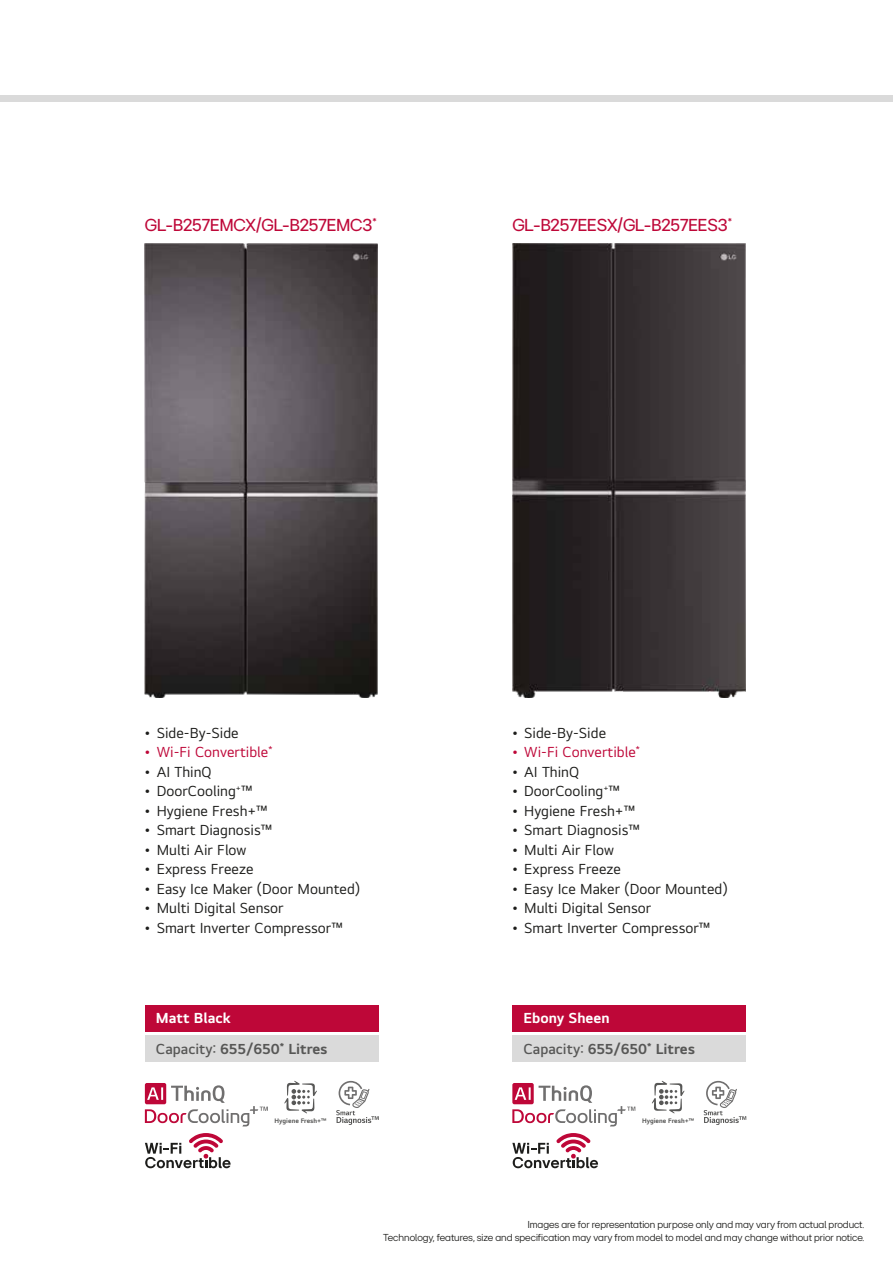
<style>
.page{position:relative;width:893px;height:1263px;background:#fff}
.page>*{position:absolute;margin:0;border:0;box-sizing:border-box;transform-origin:0 0}
.t1{font:18px "LGEI Headline";color:#be0738}
.t2{font:15px "LGEI Text Rg TTF";color:#1d1d1b}
.t3{font:15px/30.9px "LGEI Text Bd TTF";color:#575756}
.t4{font:15px "LGEI Text Rg TTF";color:#be0738}
.t5{font:300 10.5px/12.6px "LGEI Headline";color:#1d1d1b;text-align:right}
.t6{font:700 6.75px "LG Smart UI";color:#575756}
.s1{color:#fff}
.s2{font-family:"LGEI Text Sb TTF"}
</style>
<div class="page">
<img style="left:145px;top:243px;width:233px;height:455px">
<div style="left:0;top:95px;width:893px;height:7px;background:#dadada"></div>
<div style="left:145px;top:1005px;width:234px;height:26px;background:#be0738"></div>
<div style="left:145px;top:1036px;width:234px;height:26px;background:#dadada"></div>
<svg style="left:284px;top:1081px;width:33px;height:32px"></svg>
<svg style="left:336px;top:1081px;width:43px;height:44px"></svg>
<svg style="left:145px;top:1083px;width:123px;height:43px"></svg>
<svg style="left:145px;top:1133px;width:86px;height:35px"></svg>
<div style="left:512px;top:1005px;width:234px;height:26px;background:#be0738"></div>
<div style="left:512px;top:1036px;width:234px;height:26px;background:#dadada"></div>
<svg style="left:652px;top:1081px;width:32px;height:32px"></svg>
<svg style="left:704px;top:1081px;width:42px;height:44px"></svg>
<svg style="left:512px;top:1083px;width:123px;height:43px"></svg>
<svg style="left:512px;top:1133px;width:86px;height:35px"></svg>
<img style="left:512px;top:243px;width:234px;height:455px">
<p class="t1" style="left:145px;top:214px;width:233px">GL-B257EMCX/GL-B257EMC3<sup>*</sup></p>
<p class="t1" style="left:512px;top:214px;width:221px">GL-B257EESX/GL-B257EES3<sup>*</sup></p>
<p class="t2" style="left:145px;top:723px;width:95px">• Side-By-Side</p>
<p class="t4" style="left:145px;top:743px;width:129px">• Wi-Fi Convertible<sup>*</sup></p>
<p class="t2" style="left:145px;top:762px;width:68px">• AI ThinQ</p>
<p class="t2" style="left:145px;top:782px;width:110px">• DoorCooling<sup>+</sup>™</p>
<p class="t2" style="left:145px;top:801px;width:125px">• Hygiene Fresh+™</p>
<p class="t2" style="left:145px;top:821px;width:130px">• Smart Diagnosis™</p>
<p class="t2" style="left:145px;top:840px;width:103px">• Multi Air Flow</p>
<p class="t2" style="left:145px;top:860px;width:110px">• Express Freeze</p>
<p class="t2" style="left:145px;top:879px;width:217px">• Easy Ice Maker (Door Mounted)</p>
<p class="t2" style="left:145px;top:899px;width:140px">• Multi Digital Sensor</p>
<p class="t2" style="left:145px;top:918px;width:200px">• Smart Inverter Compressor™</p>
<p class="t3" style="left:156px;top:1002px;width:173px"><span class="s1">Matt Black<br></span><span class="s2">Capacity:</span> 655/650<sup>*</sup> Litres</p>
<p class="t6" style="left:275px;top:1117px;width:54px">Hygiene Fresh+™</p>
<p class="t2" style="left:512px;top:724px;width:95px">• Side-By-Side</p>
<p class="t4" style="left:512px;top:743px;width:129px">• Wi-Fi Convertible<sup>*</sup></p>
<p class="t2" style="left:512px;top:763px;width:68px">• AI ThinQ</p>
<p class="t2" style="left:512px;top:782px;width:110px">• DoorCooling<sup>+</sup>™</p>
<p class="t2" style="left:512px;top:802px;width:125px">• Hygiene Fresh+™</p>
<p class="t2" style="left:512px;top:821px;width:130px">• Smart Diagnosis™</p>
<p class="t2" style="left:512px;top:841px;width:103px">• Multi Air Flow</p>
<p class="t2" style="left:512px;top:860px;width:110px">• Express Freeze</p>
<p class="t2" style="left:512px;top:880px;width:217px">• Easy Ice Maker (Door Mounted)</p>
<p class="t2" style="left:512px;top:899px;width:140px">• Multi Digital Sensor</p>
<p class="t2" style="left:512px;top:919px;width:200px">• Smart Inverter Compressor™</p>
<p class="t3" style="left:523px;top:1002px;width:173px"><span class="s1">Ebony Sheen<br></span><span class="s2">Capacity:</span> 655/650<sup>*</sup> Litres</p>
<p class="t6" style="left:642px;top:1117px;width:54px">Hygiene Fresh+™</p>
<p class="t5" style="left:383px;top:1218px;width:482px">Images are for representation purpose only and may vary from actual product.<br>Technology, features, size and specification may vary from model to model and may change without prior notice.</p>
</div>
